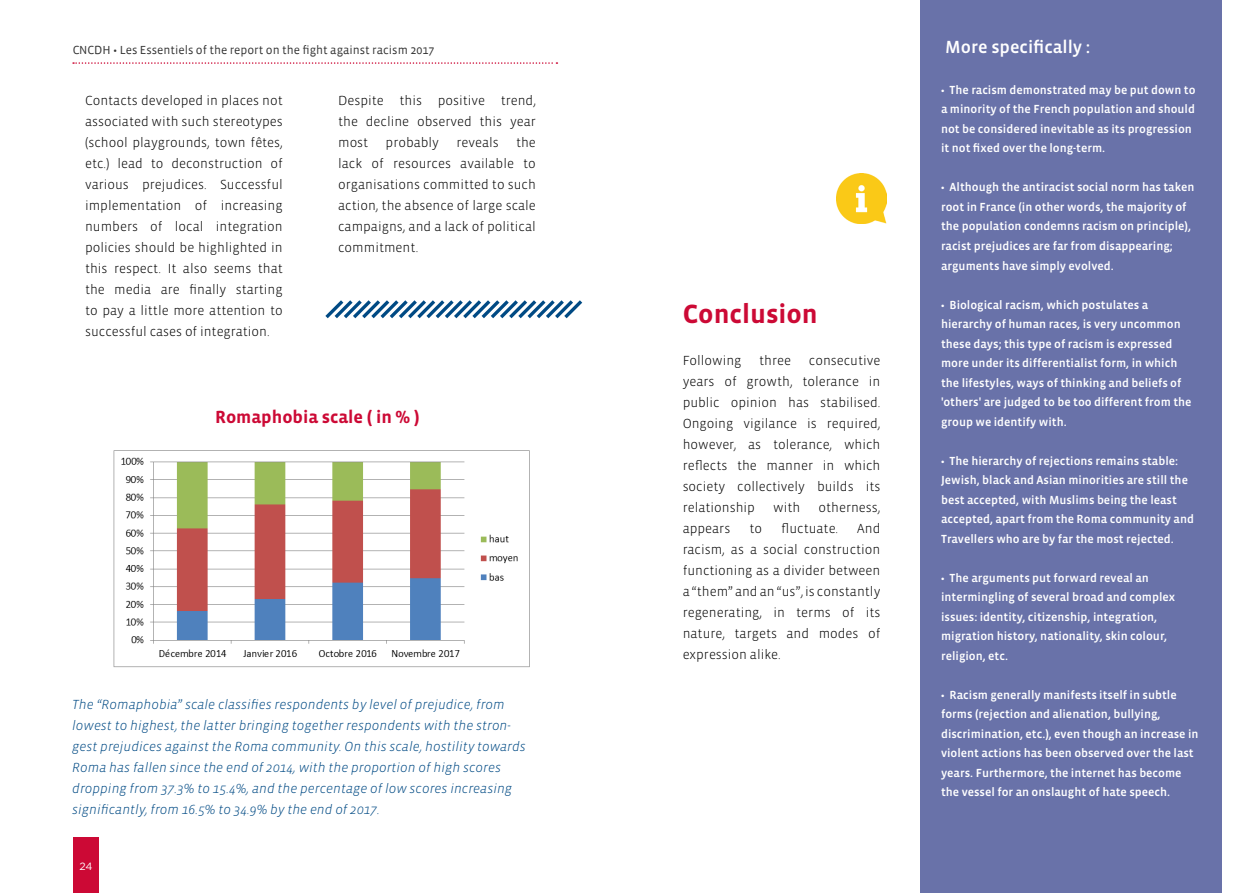
<style>
.page{position:relative;width:1259px;height:893px;background:#fff}
.page>*{position:absolute;margin:0;border:0;box-sizing:border-box;transform-origin:0 0}
.t1{font:700 27px "Vista Sans OT";color:#cc0935}
.t2{font:700 18px "Vista Sans OT";color:#cc0935}
.t3{font:500 18px "Vista Sans OT";color:#fff}
.t4{font:300 13.5px/21px "Vista Sans OT";color:#000;text-align:justify}
.t5{font:italic 300 13.5px/21px "Vista Sans OT";color:#004a84}
.t6{font:500 12px/19.5px "Vista Sans OT";color:#fff}
.t7{font:12px "Vista Sans";color:#000}
.t8{font:10.5px "Gotham";color:#fff}
.s1{font-family:"Myriad Pro";font-weight:400}
</style>
<div class="page">
<img style="left:113px;top:450px;width:417px;height:218px">
<svg style="left:325px;top:300px;width:258px;height:19px"></svg>
<img style="left:836px;top:174px;width:50px;height:49px">
<svg style="left:73px;top:62px;width:484px;height:2px"></svg>
<div style="left:73px;top:838px;width:26px;height:55px;background:#cc0935"></div>
<div style="left:919px;top:0;width:302px;height:893px;background:#6972a9"></div>
<p class="t7" style="left:72px;top:44px;width:363px">CNCDH • Les Essentiels of the report on the fight against racism 2017</p>
<p class="t4" style="left:85px;top:90px;width:199px">Contacts developed in places not associated with such stereotypes (school playgrounds, town fêtes, etc.) lead to deconstruction of various prejudices. Successful implementation of increasing numbers of local integration policies should be highlighted in this respect. It also seems that the media are finally starting to pay a little more attention to successful cases of integration.</p>
<p class="t4" style="left:338px;top:90px;width:199px">Despite this positive trend, the decline observed this year most</p>
<p class="t4" style="left:338px;top:132px;width:199px;text-indent:178px">the lack of resources available to organisations committed to such action, the absence of large scale campaigns, and a lack of political commitment.</p>
<p class="t4" style="left:385px;top:132px;width:55px">probably</p>
<p class="t4" style="left:456px;top:132px;width:44px">reveals</p>
<h2 class="t2" style="left:215px;top:408px;width:206px">Romaphobia scale ( in % )</h2>
<p class="t5" style="left:72px;top:695px;width:455px">The “Romaphobia” scale classifies respondents by level of prejudice, from lowest to highest, the latter bringing together respondents with the stron&shy;gest prejudices against the Roma community. On this scale, hostility towards Roma has fallen since the end of 2014, with the proportion of high scores dropping from 37.3% to 15.4%, and the percentage of low scores increasing significantly, from 16.5% to 34.9% by the end of 2017.</p>
<p class="t8" style="left:79px;top:859px;width:15px">24</p>
<h1 class="t1" style="left:682px;top:300px;width:137px">Conclusion</h1>
<p class="t4" style="left:682px;top:350px;width:60px">Following</p>
<p class="t4" style="left:759px;top:350px;width:33px">three</p>
<p class="t4" style="left:682px;top:350px;width:199px;text-indent:126px">consecutive years of growth, tolerance in public opinion has stabilised.<br>Ongoing vigilance is required, however, as tolerance, which reflects the manner in which society collectively builds its relationship</p>
<p class="t4" style="left:773px;top:497px;width:29px">with</p>
<p class="t4" style="left:818px;top:497px;width:63px">otherness,</p>
<p class="t4" style="left:682px;top:518px;width:49px">appears</p>
<p class="t4" style="left:749px;top:518px;width:14px">to</p>
<p class="t4" style="left:781px;top:518px;width:58px">fluctuate.</p>
<p class="t4" style="left:682px;top:518px;width:199px;text-indent:175px">And racism, as a social construction functioning as a divider between a “them” and an “us”, is constantly regenerating, in terms of its nature, targets and modes of expression alike.</p>
<h2 class="t3" style="left:945px;top:38px;width:147px">More specifically :</h2>
<p class="t6" style="left:941px;top:80px;width:256px"><span class="s1">•</span> The racism demonstrated may be put down to a minority of the French population and should not be considered inevitable as its progression it not fixed over the long-term.</p>
<p class="t6" style="left:941px;top:178px;width:255px"><span class="s1">•</span> Although the antiracist social norm has taken root in France (in other words, the majority of the population condemns racism on principle), racist prejudices are far from disappearing; arguments have simply evolved.</p>
<p class="t6" style="left:941px;top:295px;width:252px"><span class="s1">•</span> Biological racism, which postulates a hierarchy of human races, is very uncommon these days; this type of racism is expressed more under its differentialist form, in which the lifestyles, ways of thinking and beliefs of 'others' are judged to be too different from the group we identify with.</p>
<p class="t6" style="left:941px;top:451px;width:254px"><span class="s1">•</span> The hierarchy of rejections remains stable:<br>Jewish, black and Asian minorities are still the best accepted, with Muslims being the least accepted, apart from the Roma community and Travellers who are by far the most rejected.</p>
<p class="t6" style="left:941px;top:568px;width:235px"><span class="s1">•</span> The arguments put forward reveal an intermingling of several broad and complex issues: identity, citizenship, integration, migration history, nationality, skin colour, religion, etc.</p>
<p class="t6" style="left:941px;top:685px;width:259px"><span class="s1">•</span> Racism generally manifests itself in subtle forms (rejection and alienation, bullying, discrimination, etc.), even though an increase in violent actions has been observed over the last years. Furthermore, the internet has become the vessel for an onslaught of hate speech.</p>
</div>
